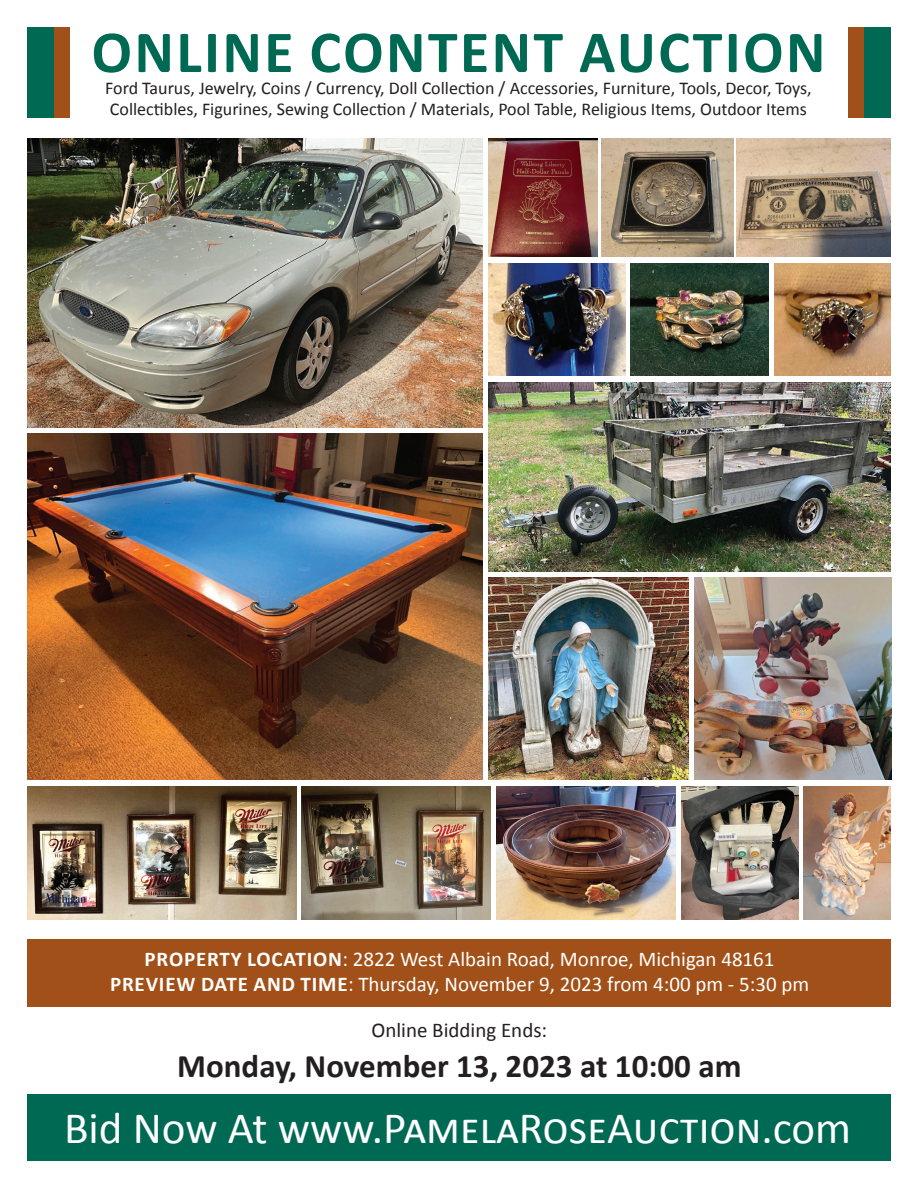
<style>
.page{position:relative;width:918px;height:1188px;background:#fff}
.page>*{position:absolute;margin:0;border:0;box-sizing:border-box;transform-origin:0 0}
.t1{font:700 60px "Calibri";letter-spacing:.04em;color:#006954}
.t2{font:45px "Calibri";color:#fff}
.t3{font:700 33px "Calibri";color:#231f20}
.t4{font:21px/25.2px "Calibri";color:#fff;text-align:center}
.t5{font:21px "Calibri";color:#231f20}
.t6{font:18px/21.6px "Calibri";color:#231f20}
.s1{font-weight:700}
</style>
<div class="page">
<div style="left:27px;top:1095px;width:863px;height:66px;background:#006954"></div>
<div style="left:27px;top:940px;width:863px;height:67px;background:#a15019"></div>
<div style="left:27px;top:27px;width:27px;height:91px;background:#006954"></div>
<div style="left:54px;top:27px;width:15px;height:91px;background:#a15019"></div>
<div style="left:864px;top:27px;width:27px;height:91px;background:#006954"></div>
<div style="left:849px;top:27px;width:15px;height:91px;background:#a15019"></div>
<img style="left:27px;top:138px;width:456px;height:290px">
<img style="left:27px;top:786px;width:269px;height:133px">
<img style="left:302px;top:786px;width:189px;height:133px">
<img style="left:488px;top:138px;width:110px;height:119px">
<img style="left:601px;top:138px;width:132px;height:119px">
<img style="left:488px;top:263px;width:137px;height:113px">
<img style="left:631px;top:263px;width:138px;height:113px">
<img style="left:774px;top:263px;width:117px;height:113px">
<img style="left:737px;top:138px;width:154px;height:119px">
<img style="left:27px;top:434px;width:456px;height:346px">
<img style="left:488px;top:383px;width:403px;height:188px">
<img style="left:488px;top:578px;width:201px;height:202px">
<img style="left:497px;top:786px;width:179px;height:133px">
<img style="left:682px;top:786px;width:116px;height:133px">
<img style="left:694px;top:578px;width:197px;height:202px">
<img style="left:804px;top:786px;width:86px;height:133px">
<h1 class="t1" style="left:92px;top:10px;width:735px">ONLINE CONTENT AUCTION</h1>
<p class="t6" style="left:105px;top:76px;width:708px">Ford Taurus, Jewelry, Coins / Currency, Doll Collection / Accessories, Furniture, Tools, Decor, Toys,<br>Collectibles, Figurines, Sewing Collection / Materials, Pool Table, Religious Items, Outdoor Items</p>
<p class="t4" style="left:110px;top:946px;width:701px"><span class="s1">PROPERTY LOCATION</span>: 2822 West Albain Road, Monroe, Michigan 48161<br><span class="s1">PREVIEW DATE AND TIME</span>: Thursday, November 9, 2023 from 4:00 pm - 5:30 pm</p>
<p class="t5" style="left:372px;top:1016px;width:177px">Online Bidding Ends:</p>
<h3 class="t3" style="left:177px;top:1043px;width:566px">Monday, November 13, 2023 at 10:00 am</h3>
<h2 class="t2" style="left:64px;top:1097px;width:789px">Bid Now At www.PamelaRoseAuction.com</h2>
</div>
